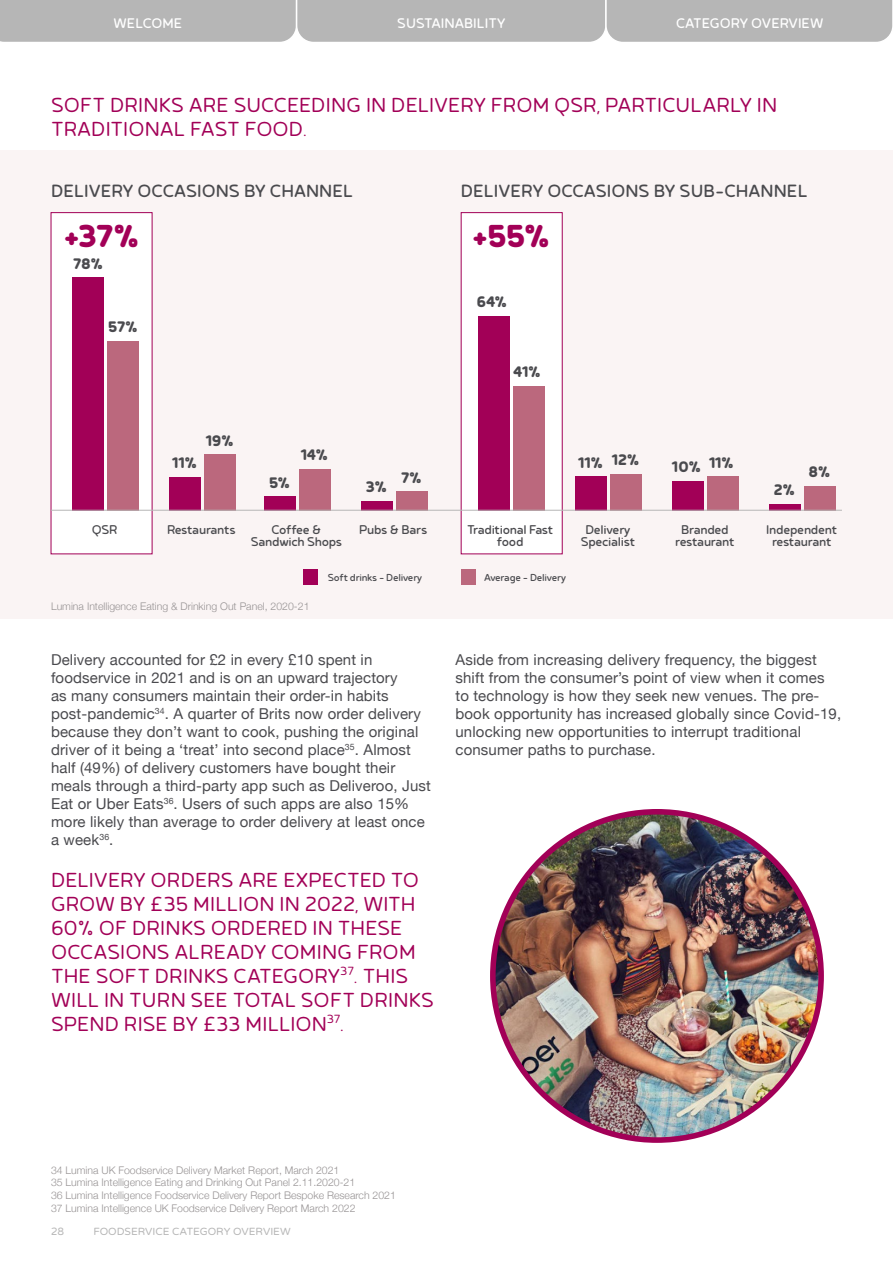
<style>
.page{position:relative;width:893px;height:1263px;background:#fff}
.page>*{position:absolute;margin:0;border:0;box-sizing:border-box;transform-origin:0 0}
.t1{font:700 37.5px "Betm Rounded";color:#a20057}
.t2{font:300 24px/24px "Betm Rounded";color:#a20057}
.t3{font:21px "Betm Rounded";color:#4a4a4e}
.t4{font:700 18px "Betm Rounded";letter-spacing:.005em;color:#4a4a4e}
.t5{font:16.5px "Betm Rounded";color:#fff}
.t6{font:15px/18px "Helvetica Neue";letter-spacing:.01em;color:#4a4a4e}
.t7{font:15px/12px "Betm Rounded";letter-spacing:-.02em;color:#4a4a4e;text-align:center}
.t8{font:12px "Betm Rounded";letter-spacing:-.02em;color:#4a4a4e}
.t9{font:300 10.5px/12.8px "Helvetica Neue";color:#979394}
.t10{font:10.5px "Varela Round";color:#b6b6b6}
</style>
<div class="page">
<div style="left:0;top:150px;width:893px;height:469px;background:#faf4f4"></div>
<div style="left:461px;top:212px;width:102px;height:342px;background:#fff"></div>
<div style="left:51px;top:212px;width:101px;height:342px;background:#fff"></div>
<div style="left:303px;top:569px;width:15px;height:16px;background:#a20057"></div>
<div style="left:461px;top:569px;width:15px;height:16px;background:#bb687d"></div>
<div style="left:72px;top:277px;width:32px;height:234px;background:#a20057"></div>
<div style="left:169px;top:477px;width:32px;height:34px;background:#a20057"></div>
<div style="left:264px;top:496px;width:32px;height:15px;background:#a20057"></div>
<div style="left:361px;top:501px;width:31px;height:10px;background:#a20057"></div>
<div style="left:478px;top:316px;width:31px;height:195px;background:#a20057"></div>
<div style="left:576px;top:476px;width:31px;height:35px;background:#a20057"></div>
<div style="left:672px;top:481px;width:32px;height:30px;background:#a20057"></div>
<svg style="left:769px;top:504px;width:32px;height:6px"></svg>
<div style="left:107px;top:341px;width:32px;height:170px;background:#bb687d"></div>
<div style="left:204px;top:455px;width:31px;height:56px;background:#bb687d"></div>
<div style="left:299px;top:469px;width:32px;height:42px;background:#bb687d"></div>
<div style="left:396px;top:491px;width:31px;height:20px;background:#bb687d"></div>
<div style="left:513px;top:386px;width:31px;height:125px;background:#bb687d"></div>
<div style="left:610px;top:474px;width:32px;height:37px;background:#bb687d"></div>
<div style="left:707px;top:476px;width:32px;height:35px;background:#bb687d"></div>
<div style="left:804px;top:486px;width:32px;height:25px;background:#bb687d"></div>
<hr style="left:51px;top:510px;width:791px;height:1px;background:#b6b6b6">
<img style="left:495px;top:812px;width:326px;height:326px">
<div style="left:0;top:0;width:893px;height:42px;background:#b6b6b6"></div>
<p class="t5" style="left:114px;top:14px;width:70px">WELCOME</p>
<p class="t5" style="left:397px;top:14px;width:109px">SUSTAINABILITY</p>
<p class="t5" style="left:676px;top:14px;width:149px">CATEGORY OVERVIEW</p>
<h2 class="t2" style="left:51px;top:92px;width:728px">SOFT DRINKS ARE SUCCEEDING IN DELIVERY FROM QSR, PARTICULARLY IN<br>TRADITIONAL FAST FOOD.</h2>
<h3 class="t3" style="left:51px;top:179px;width:304px">DELIVERY OCCASIONS BY CHANNEL</h3>
<h3 class="t3" style="left:461px;top:179px;width:348px">DELIVERY OCCASIONS BY SUB-CHANNEL</h3>
<h1 class="t1" style="left:63px;top:214px;width:77px">+37%</h1>
<h1 class="t1" style="left:472px;top:214px;width:80px">+55%</h1>
<p class="t4" style="left:73px;top:252px;width:31px">78%</p>
<p class="t4" style="left:108px;top:316px;width:31px">57%</p>
<p class="t4" style="left:173px;top:452px;width:26px">11%</p>
<p class="t4" style="left:206px;top:430px;width:29px">19%</p>
<p class="t4" style="left:269px;top:471px;width:23px">5%</p>
<p class="t4" style="left:301px;top:444px;width:29px">14%</p>
<p class="t4" style="left:366px;top:476px;width:23px">3%</p>
<p class="t4" style="left:401px;top:466px;width:22px">7%</p>
<p class="t4" style="left:477px;top:291px;width:32px">64%</p>
<p class="t4" style="left:513px;top:361px;width:29px">41%</p>
<p class="t4" style="left:612px;top:449px;width:29px">12%</p>
<p class="t4" style="left:709px;top:451px;width:26px">11%</p>
<p class="t4" style="left:579px;top:451px;width:26px">11%</p>
<p class="t4" style="left:672px;top:456px;width:30px">10%</p>
<p class="t4" style="left:774px;top:478px;width:23px">2%</p>
<p class="t4" style="left:809px;top:461px;width:23px">8%</p>
<p class="t7" style="left:92px;top:523px;width:27px">QSR</p>
<p class="t7" style="left:167px;top:523px;width:70px">Restaurants</p>
<p class="t7" style="left:251px;top:523px;width:93px">Coffee &amp;<br>Sandwich Shops</p>
<p class="t7" style="left:359px;top:523px;width:70px">Pubs &amp; Bars</p>
<p class="t7" style="left:467px;top:523px;width:88px">Traditional Fast food</p>
<p class="t7" style="left:581px;top:523px;width:56px">Delivery<br>Specialist</p>
<p class="t7" style="left:675px;top:523px;width:61px">Branded restaurant</p>
<p class="t7" style="left:766px;top:523px;width:72px">Independent restaurant</p>
<p class="t9" style="left:51px;top:599px;width:260px">Lumina Intelligence Eating &amp; Drinking Out Panel, 2020-21</p>
<p class="t8" style="left:328px;top:571px;width:96px">Soft drinks - Delivery</p>
<p class="t8" style="left:484px;top:571px;width:83px">Average - Delivery</p>
<p class="t6" style="left:51px;top:652px;width:381px">Delivery accounted for £2 in every £10 spent in foodservice in 2021 and is on an upward trajectory<br>as many consumers maintain their order-in habits post-pandemic<sup>34</sup>. A quarter of Brits now order delivery because they don’t want to cook, pushing the original driver of it being a ‘treat’ into second place<sup>35</sup>. Almost half (49%) of delivery customers have bought their meals through a third-party app such as Deliveroo, Just Eat or Uber Eats<sup>36</sup>. Users of such apps are also 15% more likely than average to order delivery at least once a week<sup>36</sup>.</p>
<h2 class="t2" style="left:51px;top:867px;width:384px">DELIVERY ORDERS ARE EXPECTED TO<br>GROW BY £35 MILLION IN 2022, WITH<br>60% OF DRINKS ORDERED IN THESE<br>OCCASIONS ALREADY COMING FROM<br>THE SOFT DRINKS CATEGORY<sup>37</sup>. THIS<br>WILL IN TURN SEE TOTAL SOFT DRINKS<br>SPEND RISE BY £33 MILLION<sup>37</sup>.</h2>
<p class="t6" style="left:455px;top:652px;width:387px">Aside from increasing delivery frequency, the biggest shift from the consumer’s point of view when it comes to technology is how they seek new venues. The pre&shy;book opportunity has increased globally since Covid-19, unlocking new opportunities to interrupt traditional consumer paths to purchase.</p>
<p class="t9" style="left:51px;top:1163px;width:346px">34 Lumina UK Foodservice Delivery Market Report, March 2021<br>35 Lumina Intelligence Eating and Drinking Out Panel 2.11.2020-21<br>36 Lumina Intelligence Foodservice Delivery Report Bespoke Research 2021<br>37 Lumina Intelligence UK Foodservice Delivery Report March 2022</p>
<p class="t10" style="left:51px;top:1224px;width:15px">28</p>
<p class="t10" style="left:94px;top:1224px;width:199px">FOODSERVICE CATEGORY OVERVIEW</p>
</div>
